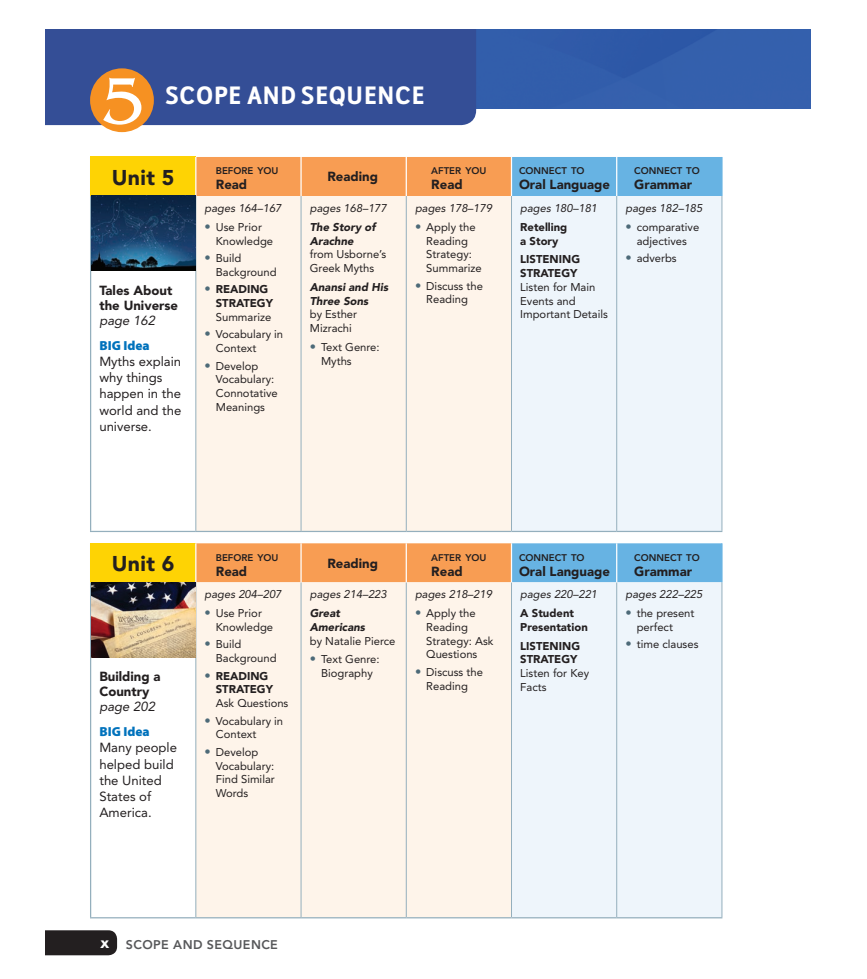
<style>
.page{position:relative;width:867px;height:979px;background:#fff}
.page>*{position:absolute;margin:0;border:0;box-sizing:border-box;transform-origin:0 0}
.t1{font:68.75px "Benguiat Std";color:#fff}
.t2{font:700 26.25px "Folder";color:#fff}
.t3{font:900 21.25px "Avenir LT Std";letter-spacing:.015em;color:#231f20}
.t4{font:900 13.12px/15px "Avenir LT Std";color:#231f20}
.t5{font:13.12px/16.2px "Avenir LT Std";color:#231f20}
.t6{font:italic 13.12px "Avenir LT Std";color:#231f20}
.t7{font:900 13.12px "Myriad Pro";color:#0072bc}
.t8{font:800 12.5px "Avenir LT Std";letter-spacing:.03em;color:#57585a}
.t9{font:11.25px/13.8px "Avenir LT Std";color:#231f20}
.t10{font:italic 11.25px "Avenir LT Std";color:#231f20}
.t11{font:900 11.25px/13.8px "Avenir LT Std";color:#231f20}
.t12{font:italic 900 11.25px/13.8px "Avenir LT Std";color:#231f20}
.t13{font:800 9.62px "Avenir LT Std";color:#231f20}
.s1{font-size:12.5px;color:#4d6a78}
.s2{font-weight:400;font-size:12.5px;color:#4d6a78}
.s3{font-weight:900;font-size:15.62px;color:#fff}
</style>
<div class="page">
<div style="left:476px;top:29px;width:334px;height:79px;background:#325eab"></div>
<div style="left:45px;top:29px;width:431px;height:96px;background:#344e96"></div>
<div style="left:90px;top:68px;width:64px;height:64px;background:#f69122;border-radius:50%"></div>
<div style="left:91px;top:157px;width:105px;height:39px;background:#fed304"></div>
<svg style="left:196px;top:157px;width:525px;height:39px;background:#bea68d"></svg>
<div style="left:196px;top:196px;width:315px;height:335px;background:#fef4ea"></div>
<div style="left:512px;top:196px;width:209px;height:335px;background:#eef5fb"></div>
<hr style="left:90px;top:196px;width:1px;height:335px;background:#94afbd">
<hr style="left:195px;top:196px;width:1px;height:335px;background:#94afbd">
<hr style="left:300px;top:196px;width:1px;height:335px;background:#94afbd">
<hr style="left:405px;top:196px;width:1px;height:335px;background:#94afbd">
<hr style="left:511px;top:196px;width:1px;height:335px;background:#94afbd">
<hr style="left:616px;top:196px;width:1px;height:335px;background:#94afbd">
<hr style="left:721px;top:196px;width:1px;height:335px;background:#94afbd">
<hr style="left:195px;top:157px;width:1px;height:39px;background:#fff">
<hr style="left:300px;top:157px;width:1px;height:39px;background:#fff">
<hr style="left:405px;top:157px;width:2px;height:39px;background:#fff">
<hr style="left:90px;top:157px;width:1px;height:39px;background:#fed304">
<hr style="left:90px;top:531px;width:106px;height:1px;background:#94afbd">
<hr style="left:196px;top:531px;width:105px;height:1px;background:#94afbd">
<hr style="left:301px;top:531px;width:105px;height:1px;background:#94afbd">
<hr style="left:406px;top:531px;width:105px;height:1px;background:#94afbd">
<hr style="left:511px;top:531px;width:105px;height:1px;background:#94afbd">
<hr style="left:616px;top:531px;width:106px;height:1px;background:#94afbd">
<hr style="left:510px;top:157px;width:2px;height:39px;background:#fff">
<hr style="left:721px;top:157px;width:1px;height:39px;background:#67b3e3">
<hr style="left:616px;top:157px;width:1px;height:39px;background:#fff">
<img style="left:91px;top:196px;width:104px;height:75px">
<div style="left:91px;top:543px;width:105px;height:39px;background:#fed304"></div>
<svg style="left:196px;top:543px;width:525px;height:39px;background:#bea68e"></svg>
<div style="left:196px;top:582px;width:315px;height:335px;background:#fef4ea"></div>
<div style="left:512px;top:582px;width:209px;height:335px;background:#eef5fb"></div>
<hr style="left:90px;top:582px;width:1px;height:335px;background:#94afbd">
<hr style="left:195px;top:582px;width:1px;height:335px;background:#94afbd">
<hr style="left:300px;top:582px;width:1px;height:335px;background:#94afbd">
<hr style="left:405px;top:582px;width:1px;height:335px;background:#94afbd">
<hr style="left:511px;top:582px;width:1px;height:335px;background:#94afbd">
<hr style="left:616px;top:582px;width:1px;height:335px;background:#94afbd">
<hr style="left:721px;top:582px;width:1px;height:335px;background:#94afbd">
<hr style="left:195px;top:543px;width:1px;height:39px;background:#fff">
<hr style="left:300px;top:543px;width:1px;height:39px;background:#fff">
<hr style="left:405px;top:543px;width:2px;height:39px;background:#fff">
<hr style="left:90px;top:543px;width:1px;height:39px;background:#fed304">
<hr style="left:90px;top:917px;width:106px;height:1px;background:#94afbd">
<hr style="left:196px;top:917px;width:105px;height:1px;background:#94afbd">
<hr style="left:301px;top:917px;width:105px;height:1px;background:#94afbd">
<hr style="left:406px;top:917px;width:105px;height:1px;background:#94afbd">
<hr style="left:511px;top:917px;width:105px;height:1px;background:#94afbd">
<hr style="left:616px;top:917px;width:106px;height:1px;background:#94afbd">
<hr style="left:510px;top:543px;width:2px;height:39px;background:#fff">
<hr style="left:721px;top:543px;width:1px;height:39px;background:#67b3e3">
<hr style="left:616px;top:543px;width:1px;height:39px;background:#fff">
<img style="left:91px;top:582px;width:104px;height:75px">
<div style="left:45px;top:930px;width:72px;height:25px;background:#231f20"></div>
<h1 class="t1" style="left:101px;top:63px;width:45px">5</h1>
<h2 class="t2" style="left:165px;top:81px;width:261px">SCOPE ANDSEQUENCE</h2>
<h3 class="t3" style="left:112px;top:164px;width:64px">Unit 5</h3>
<p class="t13" style="left:216px;top:165px;width:64px">BEFORE YOU</p>
<p class="t4" style="left:216px;top:177px;width:33px">Read</p>
<p class="t4" style="left:327px;top:169px;width:52px">Reading</p>
<p class="t4" style="left:99px;top:283px;width:80px">Tales About the Universe</p>
<p class="t6" style="left:99px;top:312px;width:57px">page 162</p>
<p class="t7" style="left:99px;top:336px;width:52px">BIG Idea</p>
<p class="t5" style="left:99px;top:353px;width:83px">Myths explain why things happen in the world and the universe.</p>
<p class="t10" style="left:204px;top:202px;width:78px">pages 164–167</p>
<p class="t9" style="left:216px;top:220px;width:59px;text-indent:-11px"><span class="s1">•</span> Use Prior<br>Knowledge</p>
<p class="t9" style="left:216px;top:251px;width:62px;text-indent:-11px"><span class="s1">•</span> Build<br>Background</p>
<p class="t11" style="left:216px;top:282px;width:59px;text-indent:-11px"><span class="s2">•</span> READING<br>STRATEGY</p>
<p class="t9" style="left:216px;top:310px;width:57px">Summarize</p>
<p class="t9" style="left:216px;top:328px;width:69px;text-indent:-11px"><span class="s1">•</span> Vocabulary in<br>Context</p>
<p class="t9" style="left:216px;top:359px;width:63px;text-indent:-11px"><span class="s1">•</span> Develop<br>Vocabulary:<br>Connotative<br>Meanings</p>
<p class="t10" style="left:310px;top:201px;width:78px">pages 168–177</p>
<p class="t12" style="left:310px;top:220px;width:67px">The Story of<br>Arachne</p>
<p class="t9" style="left:310px;top:247px;width:78px">from Usborne’s<br>Greek Myths</p>
<p class="t12" style="left:310px;top:280px;width:80px">Anansi and His<br>Three Sons</p>
<p class="t9" style="left:310px;top:307px;width:49px">by Esther<br>Mizrachi</p>
<p class="t9" style="left:321px;top:340px;width:60px;text-indent:-11px"><span class="s1">•</span> Text Genre:<br>Myths</p>
<p class="t13" style="left:431px;top:165px;width:57px">AFTER YOU</p>
<p class="t4" style="left:431px;top:177px;width:33px">Read</p>
<p class="t10" style="left:415px;top:202px;width:78px">pages 178–179</p>
<p class="t9" style="left:426px;top:220px;width:57px;text-indent:-11px"><span class="s1">•</span> Apply the<br>Reading<br>Strategy:<br>Summarize</p>
<p class="t9" style="left:415px;top:279px;width:69px;text-align:center"><span class="s1">•</span> Discuss the<br>Reading</p>
<p class="t13" style="left:519px;top:165px;width:67px">CONNECT TO</p>
<p class="t4" style="left:519px;top:177px;width:92px">Oral Language</p>
<p class="t10" style="left:520px;top:202px;width:78px">pages 180–181</p>
<p class="t11" style="left:520px;top:220px;width:49px">Retelling a Story</p>
<p class="t11" style="left:520px;top:252px;width:61px">LISTENING<br>STRATEGY</p>
<p class="t9" style="left:520px;top:280px;width:89px">Listen for Main<br>Events and<br>Important Details</p>
<p class="t13" style="left:634px;top:165px;width:67px">CONNECT TO</p>
<p class="t4" style="left:634px;top:177px;width:59px">Grammar</p>
<p class="t10" style="left:625px;top:202px;width:78px">pages 182–185</p>
<p class="t9" style="left:625px;top:220px;width:75px;text-align:center"><span class="s1">•</span> comparative adjectives</p>
<p class="t9" style="left:625px;top:251px;width:53px"><span class="s1">•</span> adverbs</p>
<h3 class="t3" style="left:112px;top:550px;width:64px">Unit 6</h3>
<p class="t13" style="left:216px;top:551px;width:64px">BEFORE YOU</p>
<p class="t4" style="left:216px;top:563px;width:33px">Read</p>
<p class="t4" style="left:327px;top:556px;width:52px">Reading</p>
<p class="t4" style="left:99px;top:669px;width:63px">Building a<br>Country</p>
<p class="t6" style="left:99px;top:699px;width:57px">page 202</p>
<p class="t7" style="left:99px;top:723px;width:52px">BIG Idea</p>
<p class="t5" style="left:99px;top:740px;width:79px">Many people helped build the United<br>States of<br>America.</p>
<p class="t10" style="left:204px;top:588px;width:78px">pages 204–207</p>
<p class="t9" style="left:216px;top:606px;width:59px;text-indent:-11px"><span class="s1">•</span> Use Prior<br>Knowledge</p>
<p class="t9" style="left:216px;top:638px;width:62px;text-indent:-11px"><span class="s1">•</span> Build<br>Background</p>
<p class="t11" style="left:216px;top:669px;width:59px;text-indent:-11px"><span class="s2">•</span> READING<br>STRATEGY</p>
<p class="t9" style="left:216px;top:696px;width:74px">Ask Questions</p>
<p class="t9" style="left:216px;top:714px;width:69px;text-indent:-11px"><span class="s1">•</span> Vocabulary in<br>Context</p>
<p class="t9" style="left:216px;top:745px;width:60px;text-indent:-11px"><span class="s1">•</span> Develop<br>Vocabulary:<br>Find Similar<br>Words</p>
<p class="t10" style="left:310px;top:588px;width:78px">pages 214–223</p>
<p class="t12" style="left:310px;top:606px;width:57px">Great<br>Americans</p>
<p class="t9" style="left:310px;top:634px;width:87px">by Natalie Pierce</p>
<p class="t9" style="left:310px;top:653px;width:71px;text-align:center"><span class="s1">•</span> Text Genre:<br>Biography</p>
<p class="t13" style="left:431px;top:551px;width:57px">AFTER YOU</p>
<p class="t4" style="left:431px;top:563px;width:33px">Read</p>
<p class="t10" style="left:415px;top:588px;width:78px">pages 218–219</p>
<p class="t9" style="left:426px;top:606px;width:69px;text-indent:-11px"><span class="s1">•</span> Apply the<br>Reading<br>Strategy: Ask<br>Questions</p>
<p class="t9" style="left:415px;top:665px;width:69px;text-align:center"><span class="s1">•</span> Discuss the<br>Reading</p>
<p class="t13" style="left:519px;top:551px;width:67px">CONNECT TO</p>
<p class="t4" style="left:519px;top:563px;width:92px">Oral Language</p>
<p class="t10" style="left:520px;top:588px;width:78px">pages 220–221</p>
<p class="t11" style="left:520px;top:606px;width:69px">A Student<br>Presentation</p>
<p class="t11" style="left:520px;top:639px;width:61px">LISTENING<br>STRATEGY</p>
<p class="t9" style="left:520px;top:666px;width:70px">Listen for Key<br>Facts</p>
<p class="t13" style="left:634px;top:551px;width:67px">CONNECT TO</p>
<p class="t4" style="left:634px;top:563px;width:59px">Grammar</p>
<p class="t10" style="left:625px;top:588px;width:78px">pages 222–225</p>
<p class="t9" style="left:636px;top:606px;width:59px;text-indent:-11px"><span class="s1">•</span> the present perfect</p>
<p class="t9" style="left:625px;top:638px;width:74px"><span class="s1">•</span> time clauses</p>
<p class="t8" style="left:100px;top:937px;width:179px"><span class="s3">x</span> SCOPE AND SEQUENCE</p>
</div>
